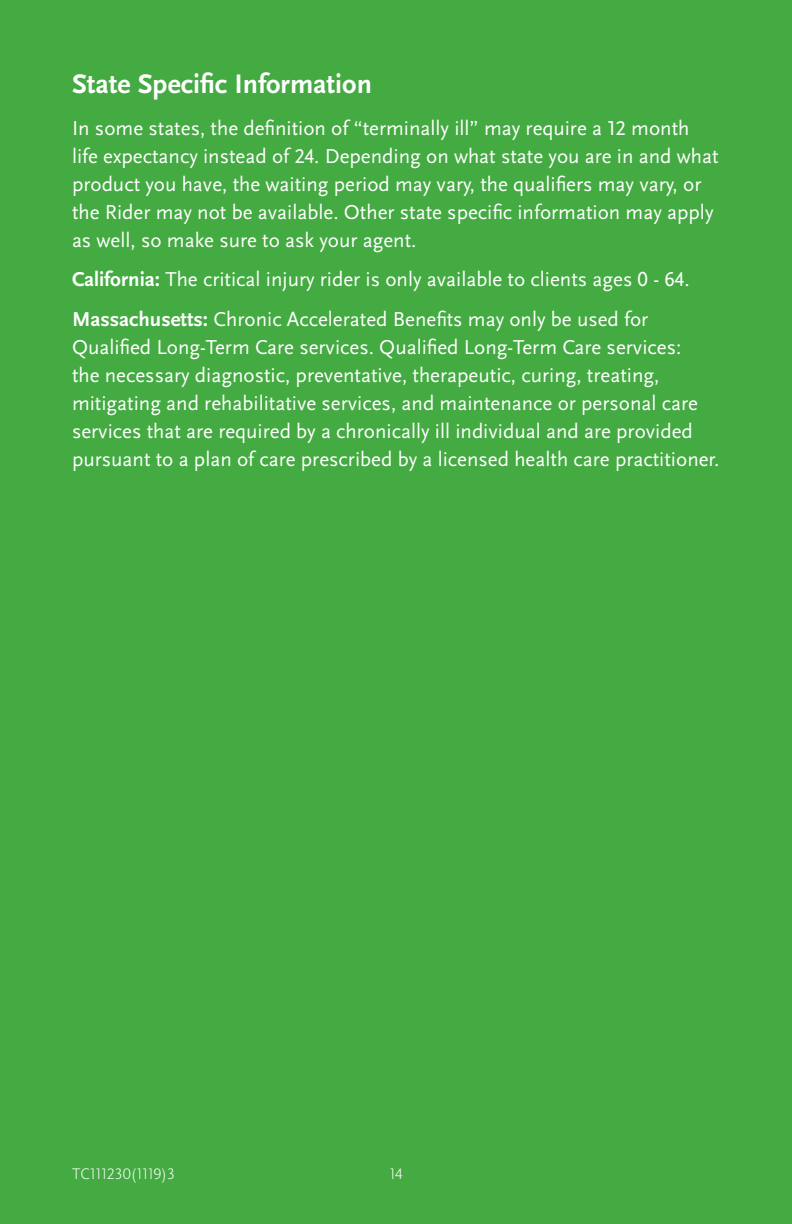
<style>
.page{position:relative;width:792px;height:1224px;background:#44aa42}
.page>*{position:absolute;margin:0;border:0;box-sizing:border-box;transform-origin:0 0}
.t1{font:700 28px "Scala Sans OT";color:#fff}
.Body{font:21px/28px "Scala Sans OT";color:#fff}
.TC_and_Cat{font:300 16px "Scala Sans OT";color:#fff}
.s1{font-weight:700}
</style>
<div class="page">
<h2 class="t1" style="left:72px;top:67px;width:301px">State Specific Information</h2>
<p class="Body" style="left:72px;top:114px;width:648px">In some states, the definition of “terminally ill” may require a 12 month life expectancy instead of 24. Depending on what state you are in and what product you have, the waiting period may vary, the qualifiers may vary, or the Rider may not be available. Other state specific information may apply as well, so make sure to ask your agent.</p>
<p class="Body" style="left:72px;top:266px;width:619px"><span class="s1">California:</span> The critical injury rider is only available to clients ages 0 - 64.</p>
<p class="Body" style="left:72px;top:305px;width:649px"><span class="s1">Massachusetts:</span> Chronic Accelerated Benefits may only be used for Qualified Long-Term Care services. Qualified Long-Term Care services:<br>the necessary diagnostic, preventative, therapeutic, curing, treating, mitigating and rehabilitative services, and maintenance or personal care services that are required by a chronically ill individual and are provided pursuant to a plan of care prescribed by a licensed health care practitioner.</p>
<p class="TC_and_Cat" style="left:72px;top:1165px;width:105px">TC111230(1119)3</p>
<p class="TC_and_Cat" style="left:389px;top:1165px;width:15px">14</p>
</div>
